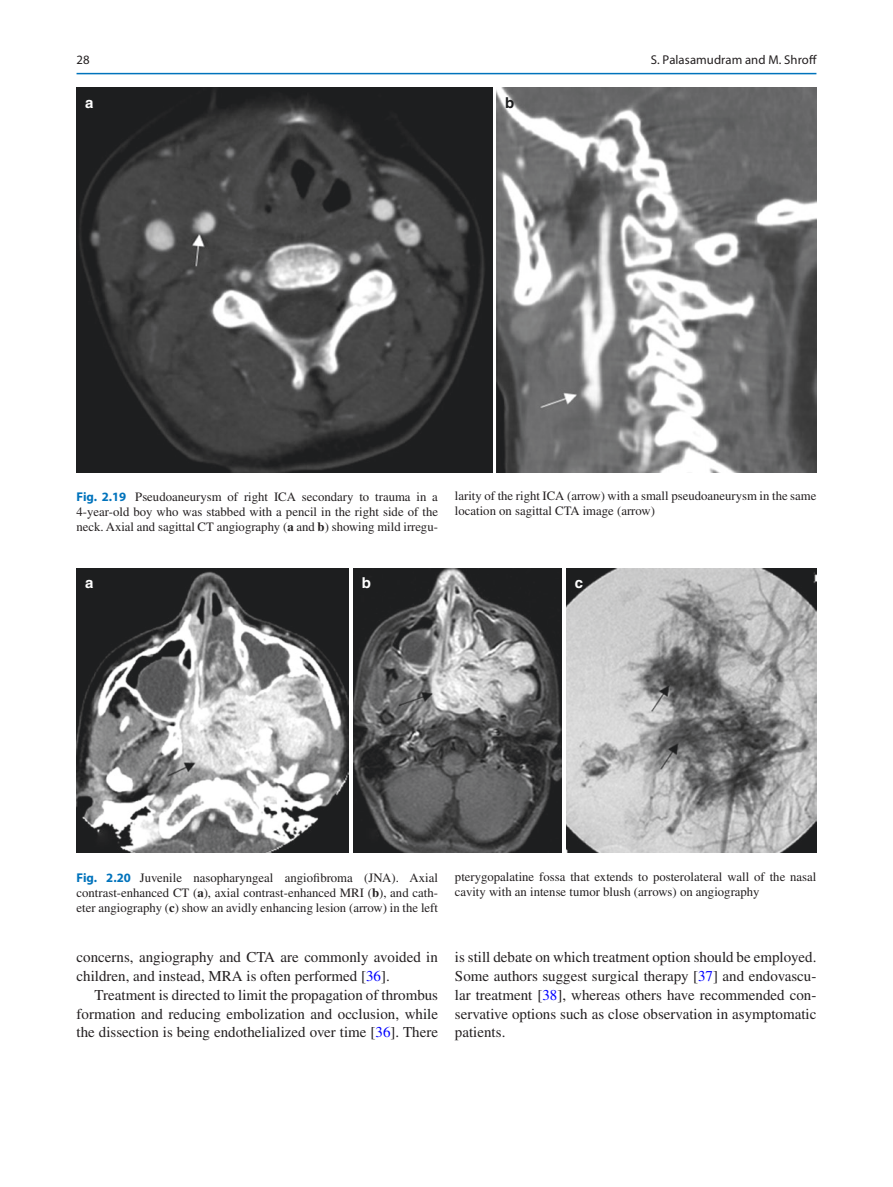
<style>
.page{position:relative;width:893px;height:1187px;background:#fff}
.page>*{position:absolute;margin:0;border:0;box-sizing:border-box;transform-origin:0 0}
.t1{font:15px/18.8px "Times LT Std";color:#231f20;text-align:justify}
.t2{font:700 15px "Helvetica";color:#fff}
.t3{font:15px "Helvetica Bold 2";color:#fff}
.t4{font:15px "Helvetica Bold 2";color:#1d1e1f}
.t5{font:12.75px/15px "Times LT Std";color:#231f20;text-align:justify}
.t6{font:12.75px "Myriad Pro Regular 2";letter-spacing:.005em;color:#231f20}
.t7{font:12.75px "Myriad Pro";color:#231f20}
.s1{font-family:"Myriad Pro";font-weight:700;color:#0073bc}
.s2{font-weight:700}
.s3{color:#00f}
</style>
<div class="page">
<img style="left:77px;top:568px;width:272px;height:284px">
<img style="left:353px;top:568px;width:209px;height:284px">
<img style="left:566px;top:568px;width:250px;height:284px">
<img style="left:77px;top:88px;width:415px;height:384px">
<img style="left:497px;top:88px;width:319px;height:384px">
<hr style="left:77px;top:73px;width:739px;height:1px;background:#0073bc">
<p class="t7" style="left:77px;top:52px;width:15px">28</p>
<p class="t3" style="left:85px;top:94px;width:10px">a</p>
<p class="t4" style="left:505px;top:94px;width:11px">b</p>
<p class="t6" style="left:651px;top:52px;width:168px">S. Palasamudram and M. Shroff</p>
<p class="t5" style="left:77px;top:489px;width:363px"><span class="s1">Fig. 2.19</span> Pseudoaneurysm of right ICA secondary to trauma in a 4-year-old boy who was stabbed with a pencil in the right side of the neck. Axial and sagittal CT angiography (<span class="s2">a</span> and <span class="s2">b</span>) showing mild irregu-</p>
<p class="t5" style="left:455px;top:488px;width:363px">larity of the right ICA (arrow) with a small pseudoaneurysm in the same location on sagittal CTA image (arrow)</p>
<p class="t2" style="left:85px;top:573px;width:10px">a</p>
<p class="t2" style="left:362px;top:573px;width:11px">b</p>
<p class="t2" style="left:575px;top:573px;width:10px">c</p>
<p class="t5" style="left:77px;top:869px;width:363px"><span class="s1">Fig. 2.20</span> Juvenile nasopharyngeal angiofibroma (JNA). Axial contrast-enhanced CT (<span class="s2">a</span>), axial contrast-enhanced MRI (<span class="s2">b</span>), and cath&shy;eter angiography (<span class="s2">c</span>) show an avidly enhancing lesion (arrow) in the left</p>
<p class="t5" style="left:455px;top:868px;width:363px">pterygopalatine fossa that extends to posterolateral wall of the nasal cavity with an intense tumor blush (arrows) on angiography</p>
<p class="t1" style="left:77px;top:947px;width:363px">concerns, angiography and CTA are commonly avoided in children, and instead, MRA is often performed [<span class="s3">36</span>].</p>
<p class="t1" style="left:77px;top:985px;width:363px;text-indent:18px">Treatment is directed to limit the propagation of thrombus formation and reducing embolization and occlusion, while the dissection is being endothelialized over time [<span class="s3">36</span>]. There</p>
<p class="t1" style="left:455px;top:947px;width:363px">is still debate on which treatment option should be employed.<br>Some authors suggest surgical therapy [<span class="s3">37</span>] and endovascu&shy;lar treatment [<span class="s3">38</span>], whereas others have recommended con&shy;servative options such as close observation in asymptomatic patients.</p>
</div>
